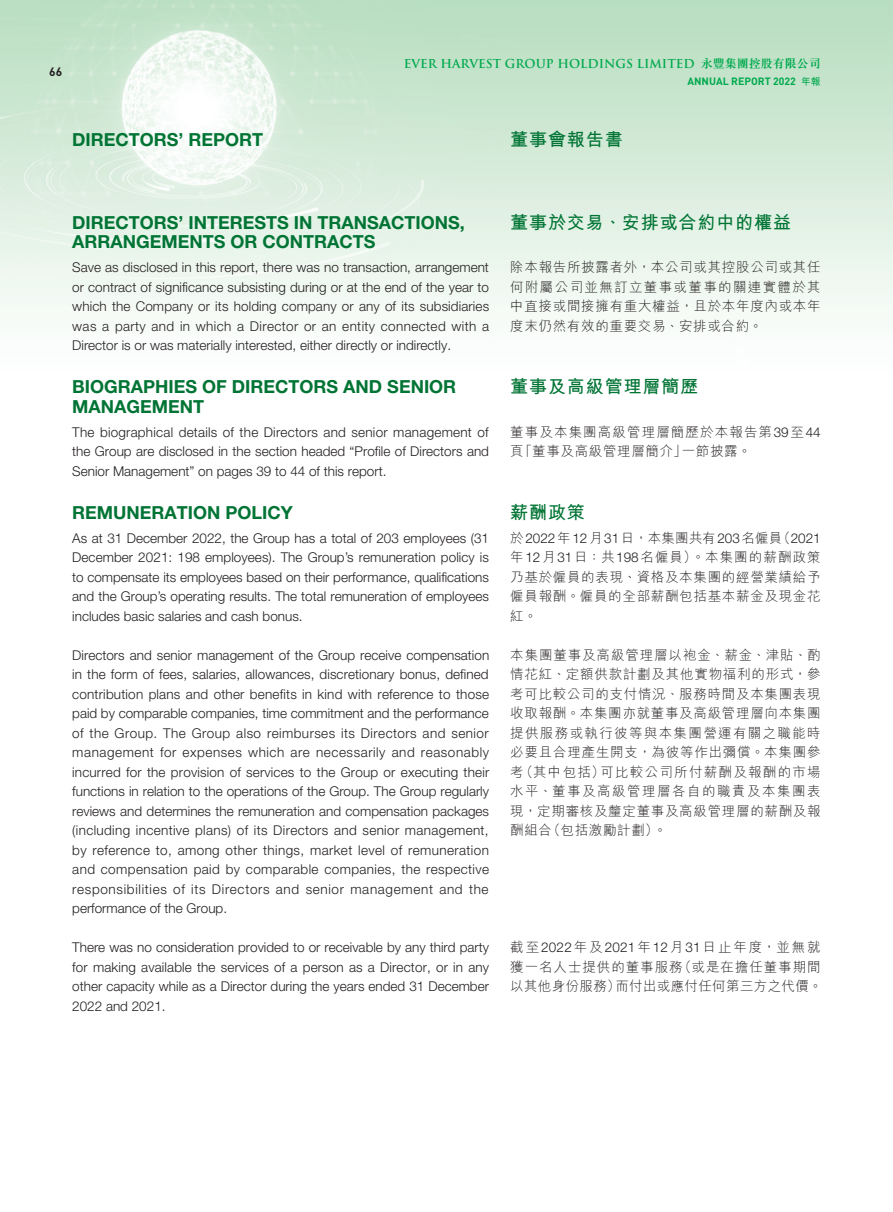
<style>
.page{position:relative;width:893px;height:1212px;background:#fff}
.page>*{position:absolute;margin:0;border:0;box-sizing:border-box;transform-origin:0 0}
._01_H1{font:700 18px/19.5px "Helvetica Neue LT Std";color:#007434}
._01_H1-2{font:700 18px "M Hei HK";letter-spacing:.05em;color:#007434}
._00_txt{font:300 13.5px/19.5px "Helvetica Neue LT Std";color:#231f20;text-align:justify}
._00_txt-2{font:300 13.5px/19.5px "M Hei HK";letter-spacing:.05em;color:#231f20;text-align:justify}
._00_txt-3{font:300 13.5px/19.5px "M Hei HK";letter-spacing:.07em;color:#231f20}
._00_txt-4{font:300 13.5px/19.5px "M Hei HK";letter-spacing:.08em;color:#231f20}
.t1{font:700 12px "Trajan Pro";color:#00a94e}
.t2{font:700 12px "DIN Pro";color:#231f20}
.t3{font:700 10.5px "DIN Pro";color:#00a94e}
.s1{font-family:"M Sung HK"}
.s2{font-family:"M Hei HK";font-size:9.75px}
.s3{font-family:"Helvetica Neue LT Std"}
</style>
<div class="page">
<img style="left:0;top:0;width:893px;height:308px">
<p class="t2" style="left:49px;top:63px;width:15px">66</p>
<p class="t1" style="left:404px;top:56px;width:418px">EVER HARVEST GROUP HOLDINGS LIMITED <span class="s1">永豐集團控股有限公司</span></p>
<p class="t3" style="left:687px;top:74px;width:135px">ANNUAL REPORT 2022 <span class="s2">年報</span></p>
<h1 class="_01_H1" style="left:72px;top:129px;width:192px">DIRECTORS’ REPORT</h1>
<h1 class="_01_H1-2" style="left:510px;top:126px;width:114px">董事會報告書</h1>
<p class="_01_H1" style="left:72px;top:212px;width:394px">DIRECTORS’ INTERESTS IN TRANSACTIONS,<br>ARRANGEMENTS OR CONTRACTS</p>
<p class="_00_txt" style="left:72px;top:257px;width:418px">Save as disclosed in this report, there was no transaction, arrangement or contract of significance subsisting during or at the end of the year to which the Company or its holding company or any of its subsidiaries was a party and in which a Director or an entity connected with a Director is or was materially interested, either directly or indirectly.</p>
<p class="_01_H1" style="left:72px;top:377px;width:385px">BIOGRAPHIES OF DIRECTORS AND SENIOR<br>MANAGEMENT</p>
<p class="_00_txt" style="left:72px;top:422px;width:418px">The biographical details of the Directors and senior management of the Group are disclosed in the section headed “Profile of Directors and Senior Management” on pages 39 to 44 of this report.</p>
<p class="_01_H1" style="left:72px;top:502px;width:222px">REMUNERATION POLICY</p>
<p class="_00_txt" style="left:72px;top:528px;width:418px">As at 31 December 2022, the Group has a total of 203 employees (31<br>December 2021: 198 employees). The Group’s remuneration policy is to compensate its employees based on their performance, qualifications and the Group’s operating results. The total remuneration of employees includes basic salaries and cash bonus.</p>
<p class="_00_txt" style="left:72px;top:645px;width:418px">Directors and senior management of the Group receive compensation in the form of fees, salaries, allowances, discretionary bonus, defined contribution plans and other benefits in kind with reference to those paid by comparable companies, time commitment and the performance of the Group. The Group also reimburses its Directors and senior management for expenses which are necessarily and reasonably incurred for the provision of services to the Group or executing their functions in relation to the operations of the Group. The Group regularly reviews and determines the remuneration and compensation packages (including incentive plans) of its Directors and senior management, by reference to, among other things, market level of remuneration and compensation paid by comparable companies, the respective responsibilities of its Directors and senior management and the performance of the Group.</p>
<p class="_00_txt" style="left:72px;top:937px;width:418px">There was no consideration provided to or receivable by any third party for making available the services of a person as a Director, or in any other capacity while as a Director during the years ended 31 December 2022 and 2021.</p>
<p class="_01_H1-2" style="left:510px;top:209px;width:282px">董事於交易、安排或合約中的權益</p>
<p class="_00_txt-2" style="left:510px;top:257px;width:312px">除本報告所披露者外，本公司或其控股公司或其任何附屬公司並無訂立董事或董事的關連實體於其中直接或間接擁有重大權益，且於本年度內或本年度末仍然有效的重要交易、安排或合約。</p>
<p class="_01_H1-2" style="left:510px;top:373px;width:190px">董事及高級管理層簡歷</p>
<p class="_00_txt-4" style="left:510px;top:422px;width:312px">董事及本集團高級管理層簡歷於本報告第<span class="s3">39</span>至<span class="s3">44</span>頁「董事及高級管理層簡介」一節披露。</p>
<p class="_01_H1-2" style="left:510px;top:499px;width:76px">薪酬政策</p>
<p class="_00_txt-2" style="left:510px;top:528px;width:312px">於<span class="s3">2022</span>年<span class="s3">12</span>月<span class="s3">31</span>日，本集團共有<span class="s3">203</span>名僱員（<span class="s3">2021</span>年<span class="s3">12</span>月<span class="s3">31</span>日：共<span class="s3">198</span>名僱員）。本集團的薪酬政策乃基於僱員的表現、資格及本集團的經營業績給予僱員報酬。僱員的全部薪酬包括基本薪金及現金花紅。</p>
<p class="_00_txt-2" style="left:510px;top:645px;width:312px">本集團董事及高級管理層以袍金、薪金、津貼、酌情花紅、定額供款計劃及其他實物福利的形式，參考可比較公司的支付情況、服務時間及本集團表現收取報酬。本集團亦就董事及高級管理層向本集團提供服務或執行彼等與本集團營運有關之職能時必要且合理產生開支，為彼等作出彌償。本集團參考（其中包括）可比較公司所付薪酬及報酬的市場水平、董事及高級管理層各自的職責及本集團表現，定期審核及釐定董事及高級管理層的薪酬及報酬組合（包括激勵計劃）。</p>
<p class="_00_txt-3" style="left:510px;top:937px;width:314px">截至<span class="s3">2022</span>年及<span class="s3">2021</span>年<span class="s3">12</span>月<span class="s3">31</span>日止年度，並無就獲一名人士提供的董事服務（或是在擔任董事期間以其他身份服務）而付出或應付任何第三方之代價。</p>
</div>
